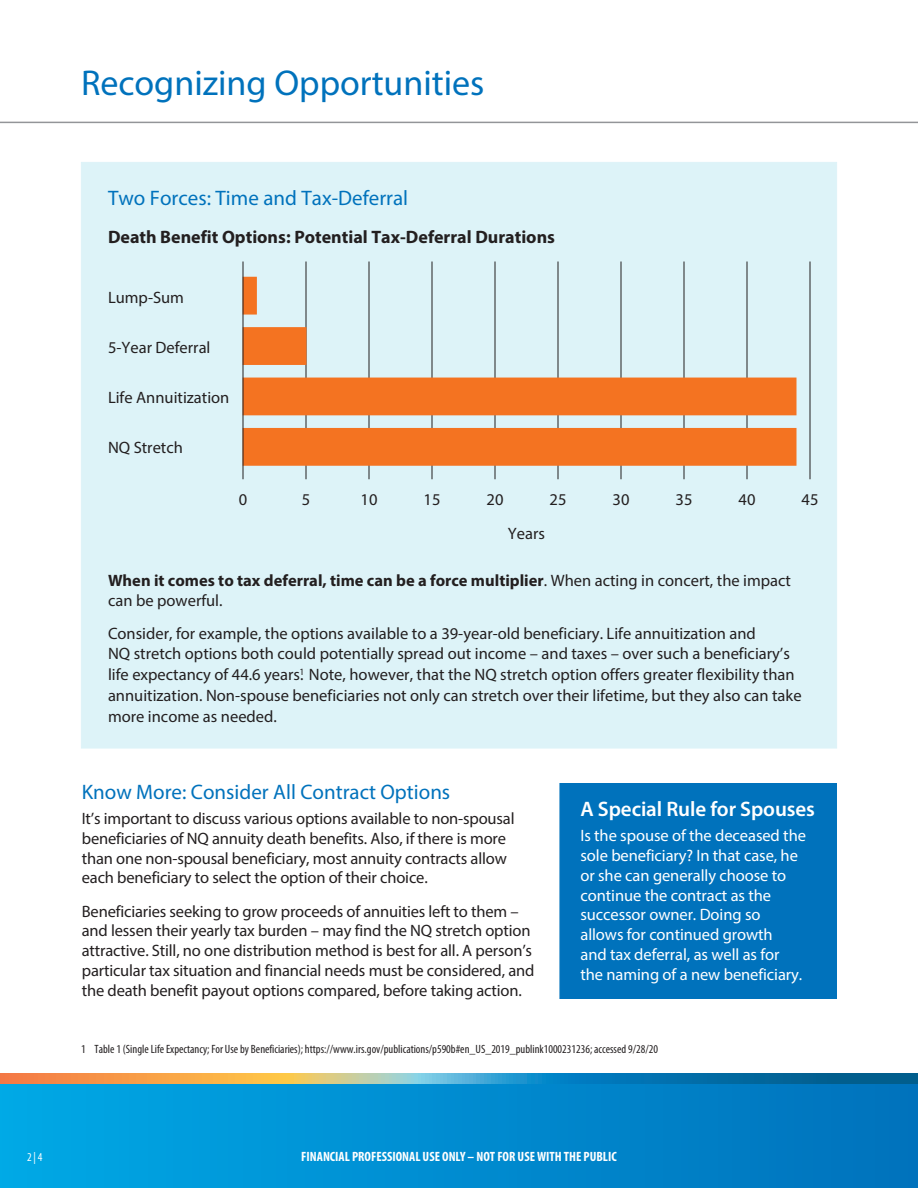
<style>
.page{position:relative;width:918px;height:1188px;background:#fff}
.page>*{position:absolute;margin:0;border:0;box-sizing:border-box;transform-origin:0 0}
.t1{font:36px "Myriad Pro";color:#0072bc}
.Subhead{font:21px "Myriad Pro";color:#0072bc}
.Subhead-2{font:600 21px "Myriad Pro";letter-spacing:-.005em;color:#fff}
.Subhead__alternate{font:700 18px "Myriad Pro";color:#231f20}
.Copy{font:16.5px/19.8px "Myriad Pro";letter-spacing:-.01em;color:#231f20}
.Copy-2{font:16.5px/19.8px "Myriad Pro";letter-spacing:-.005em;color:#fff}
.Copy-3{font:700 16.5px/19.8px "Myriad Pro";color:#231f20}
.t2{font:700 condensed 13.5px "Myriad Pro";color:#fff}
.Disclosure{font:condensed 12px "Myriad Pro";color:#231f20}
.Form_Number{font:condensed 12px "Myriad Pro";color:#fff}
.s1{font-weight:400}
</style>
<div class="page">
<div style="left:559px;top:783px;width:278px;height:216px;background:#0072bc"></div>
<div style="left:81px;top:162px;width:756px;height:586px;background:#ddf3f8"></div>
<div style="left:0;top:1080px;width:918px;height:108px;background:linear-gradient(to right,#00a8e5,#0071bb)"></div>
<svg style="left:0;top:1073px;width:918px;height:10px;background:#74928c"></svg>
<hr style="left:0;top:122px;width:918px;height:1px;background:#939598">
<hr style="left:810px;top:262px;width:1px;height:217px;background:#231f20">
<hr style="left:432px;top:262px;width:1px;height:217px;background:#231f20">
<hr style="left:495px;top:262px;width:1px;height:217px;background:#231f20">
<hr style="left:558px;top:262px;width:1px;height:217px;background:#231f20">
<hr style="left:621px;top:262px;width:1px;height:217px;background:#231f20">
<hr style="left:684px;top:262px;width:1px;height:217px;background:#231f20">
<hr style="left:369px;top:262px;width:1px;height:217px;background:#231f20">
<hr style="left:306px;top:262px;width:1px;height:217px;background:#231f20">
<hr style="left:747px;top:262px;width:1px;height:217px;background:#231f20">
<div style="left:243px;top:277px;width:14px;height:38px;background:#f47321;border:2px solid #f47321"></div>
<div style="left:243px;top:428px;width:553px;height:38px;background:#f47321;border:2px solid #f47321"></div>
<div style="left:243px;top:378px;width:553px;height:37px;background:#f47321"></div>
<div style="left:243px;top:327px;width:64px;height:38px;background:#f47321;border:2px solid #f47321"></div>
<hr style="left:243px;top:262px;width:1px;height:217px;background:#231f20">
<p class="Form_Number" style="left:27px;top:1150px;width:17px">2 | 4</p>
<p class="t1" style="left:81px;top:60px;width:405px">Recognizing Opportunities</p>
<p class="Subhead" style="left:108px;top:185px;width:302px">Two Forces: Time and Tax-Deferral</p>
<p class="Subhead__alternate" style="left:108px;top:225px;width:449px">Death Benefit Options: Potential Tax-Deferral Durations</p>
<p class="Copy" style="left:108px;top:287px;width:78px">Lump-Sum</p>
<p class="Copy" style="left:108px;top:337px;width:104px">5-Year Deferral</p>
<p class="Copy" style="left:108px;top:387px;width:123px">Life Annuitization</p>
<p class="Copy" style="left:108px;top:438px;width:76px">NQ Stretch</p>
<p class="Copy" style="left:239px;top:489px;width:10px">0</p>
<p class="Copy" style="left:302px;top:489px;width:10px">5</p>
<p class="Copy" style="left:361px;top:489px;width:18px">10</p>
<p class="Copy" style="left:424px;top:489px;width:18px">15</p>
<p class="Copy" style="left:487px;top:489px;width:18px">20</p>
<p class="Copy" style="left:550px;top:489px;width:18px">25</p>
<p class="Copy" style="left:613px;top:489px;width:18px">30</p>
<p class="Copy" style="left:676px;top:489px;width:18px">35</p>
<p class="Copy" style="left:739px;top:489px;width:18px">40</p>
<p class="Copy" style="left:802px;top:489px;width:18px">45</p>
<p class="Copy" style="left:508px;top:523px;width:39px">Years</p>
<p class="Copy-3" style="left:108px;top:570px;width:685px">When it comes to tax deferral, time can be a force multiplier<span class="s1">. When acting in concert, the impact can be powerful.</span></p>
<p class="Copy" style="left:108px;top:623px;width:695px;line-height:20.7px">Consider, for example, the options available to a 39-year-old beneficiary. Life annuitization and<br>NQ stretch options both could potentially spread out income – and taxes – over such a beneficiary’s life expectancy of 44.6 years.<sup>1</sup> Note, however, that the NQ stretch option offers greater flexibility than annuitization. Non-spouse beneficiaries not only can stretch over their lifetime, but they also can take more income as needed.</p>
<p class="Subhead" style="left:82px;top:779px;width:370px">Know More: Consider All Contract Options</p>
<p class="Copy" style="left:82px;top:808px;width:434px">It’s important to discuss various options available to non-spousal beneficiaries of NQ annuity death benefits. Also, if there is more than one non-spousal beneficiary, most annuity contracts allow each beneficiary to select the option of their choice.</p>
<p class="Copy" style="left:82px;top:901px;width:454px">Beneficiaries seeking to grow proceeds of annuities left to them – and lessen their yearly tax burden – may find the NQ stretch option attractive. Still, no one distribution method is best for all. A person’s particular tax situation and financial needs must be considered, and the death benefit payout options compared, before taking action.</p>
<p class="Subhead-2" style="left:580px;top:796px;width:236px">A Special Rule for Spouses</p>
<p class="Copy-2" style="left:580px;top:826px;width:227px">Is the spouse of the deceased the sole beneficiary? In that case, he or she can generally choose to continue the contract as the successor owner. Doing so allows for continued growth<br>and tax deferral, as well as for the naming of a new beneficiary.</p>
<p class="Disclosure" style="left:81px;top:1042px;width:578px">1 Table 1 (Single Life Expectancy; For Use by Beneficiaries); https://www.irs.gov/publications/p590b#en_US_2019_publink1000231236; accessed 9/28/20</p>
<p class="t2" style="left:301px;top:1148px;width:317px">FINANCIAL PROFESSIONAL USE ONLY – NOT FOR USE WITH THE PUBLIC</p>
</div>
